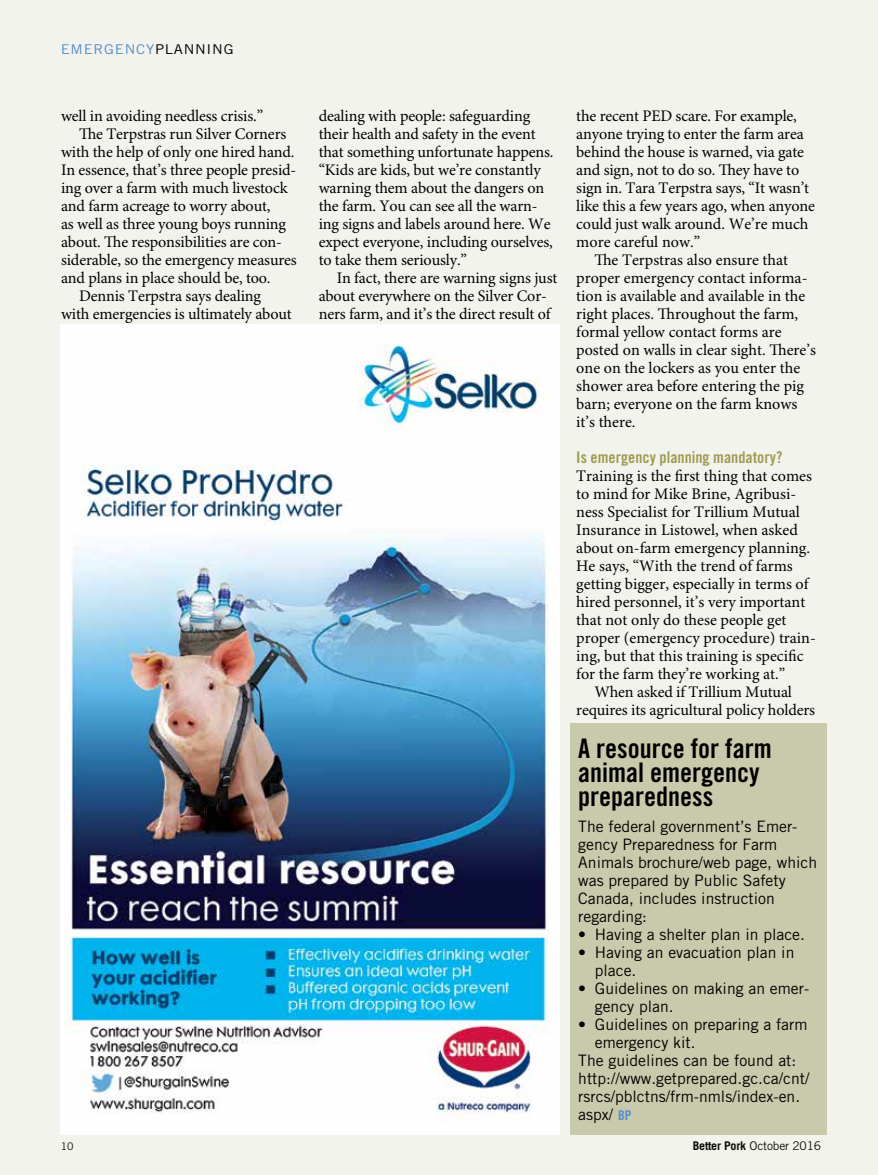
<style>
.page{position:relative;width:878px;height:1175px;background:#fff}
.page>*{position:absolute;margin:0;border:0;box-sizing:border-box;transform-origin:0 0}
.t1{font:27px/24px "Trade Gothic Bold Cond Twenty";color:#000}
.t2{font:16.2px/18px "Minion Pro";letter-spacing:-.01em;color:#000}
.t3{font:16.2px "Trade Gothic Bold Cond Twenty";color:#9d9c53}
.t4{font:15.75px/18px "Trade Gothic";color:#000}
.t5{font:13.5px "Trade Gothic";letter-spacing:.05em;color:#558ecb;scale:1.1 1}
.t6{font:12px "Trade Gothic";letter-spacing:-.015em;color:#000}
.t7{font:10.5px "Trade Gothic";color:#000}
.s1{color:#000}
.s2{font-family:"Trade Gothic Bold Cond Twenty";font-size:13.5px;color:#558ecb}
.s3{font-weight:700}
</style>
<div class="page">
<div style="left:0;top:0;width:878px;height:1174px;background:#f3f3ed"></div>
<img style="left:61px;top:324px;width:498px;height:810px">
<div style="left:570px;top:723px;width:256px;height:411px;background:#c9c9ab"></div>
<p class="t5" style="left:61px;top:41px;width:159px">EMERGENCY<span class="s1">PLANNING</span></p>
<p class="t2" style="left:61px;top:108px;width:204px">well in avoiding needless crisis.”</p>
<p class="t2" style="left:79px;top:126px;width:209px">The Terpstras run Silver Corners</p>
<p class="t2" style="left:61px;top:144px;width:235px">with the help of only one hired hand.</p>
<p class="t2" style="left:61px;top:162px;width:237px">In essence, that’s three people presid-</p>
<p class="t2" style="left:61px;top:180px;width:228px">ing over a farm with much livestock</p>
<p class="t2" style="left:61px;top:198px;width:211px">and farm acreage to worry about,</p>
<p class="t2" style="left:61px;top:216px;width:226px">as well as three young boys running</p>
<p class="t2" style="left:61px;top:234px;width:222px">about. The responsibilities are con-</p>
<p class="t2" style="left:61px;top:252px;width:237px">siderable, so the emergency measures</p>
<p class="t2" style="left:61px;top:270px;width:211px">and plans in place should be, too.</p>
<p class="t2" style="left:79px;top:288px;width:183px">Dennis Terpstra says dealing</p>
<p class="t2" style="left:61px;top:306px;width:232px">with emergencies is ultimately about</p>
<p class="t2" style="left:318px;top:108px;width:236px">dealing with people: safeguarding their health and safety in the event that something unfortunate happens. “Kids are kids, but we’re constantly warning them about the dangers on the farm. You can see all the warn&shy;ing signs and labels around here. We expect everyone, including ourselves, to take them seriously.”</p>
<p class="t2" style="left:318px;top:269px;width:240px;text-indent:18px">In fact, there are warning signs just about everywhere on the Silver Cor&shy;ners farm, and it’s the direct result of</p>
<p class="t2" style="left:576px;top:107px;width:222px">the recent PED scare. For example,</p>
<p class="t2" style="left:576px;top:125px;width:229px">anyone trying to enter the farm area</p>
<p class="t2" style="left:576px;top:143px;width:229px">behind the house is warned, via gate</p>
<p class="t2" style="left:576px;top:161px;width:224px">and sign, not to do so. They have to</p>
<p class="t2" style="left:576px;top:179px;width:234px">sign in. Tara Terpstra says, “It wasn’t</p>
<p class="t2" style="left:576px;top:197px;width:240px">like this a few years ago, when anyone</p>
<p class="t2" style="left:576px;top:215px;width:234px">could just walk around. We’re much</p>
<p class="t2" style="left:576px;top:233px;width:125px">more careful now.”</p>
<p class="t2" style="left:594px;top:251px;width:195px">The Terpstras also ensure that</p>
<p class="t2" style="left:576px;top:269px;width:233px">proper emergency contact informa-</p>
<p class="t2" style="left:576px;top:287px;width:230px">tion is available and available in the</p>
<p class="t2" style="left:576px;top:305px;width:223px">right places. Throughout the farm,</p>
<p class="t2" style="left:576px;top:323px;width:207px">formal yellow contact forms are</p>
<p class="t2" style="left:576px;top:341px;width:241px">posted on walls in clear sight. There’s</p>
<p class="t2" style="left:576px;top:359px;width:225px">one on the lockers as you enter the</p>
<p class="t2" style="left:576px;top:377px;width:229px">shower area before entering the pig</p>
<p class="t2" style="left:576px;top:395px;width:222px">barn; everyone on the farm knows</p>
<p class="t2" style="left:576px;top:413px;width:61px">it’s there.</p>
<p class="t3" style="left:576px;top:447px;width:207px">Is emergency planning mandatory?</p>
<p class="t2" style="left:576px;top:467px;width:241px">Training is the first thing that comes to mind for Mike Brine, Agribusi&shy;ness Specialist for Trillium Mutual Insurance in Listowel, when asked about on-farm emergency planning.<br>He says, “With the trend of farms getting bigger, especially in terms of hired personnel, it’s very important that not only do these people get proper (emergency procedure) train&shy;ing, but that this training is specific for the farm they’re working at.”</p>
<p class="t2" style="left:576px;top:683px;width:240px;text-align:center">When asked if Trillium Mutual requires its agricultural policy holders</p>
<h1 class="t1" style="left:578px;top:735px;width:195px">A resource for farm animal emergency preparedness</h1>
<p class="t4" style="left:578px;top:817px;width:240px">The federal government’s Emer&shy;gency Preparedness for Farm<br>Animals brochure/web page, which was prepared by Public Safety<br>Canada, includes instruction regarding:</p>
<p class="t4" style="left:578px;top:925px;width:228px">• Having a shelter plan in place.</p>
<p class="t4" style="left:594px;top:943px;width:201px;text-indent:-17px">• Having an evacuation plan in place.</p>
<p class="t4" style="left:594px;top:979px;width:216px;text-indent:-17px">• Guidelines on making an emer&shy;gency plan.</p>
<p class="t4" style="left:578px;top:1015px;width:231px">• Guidelines on preparing a farm</p>
<p class="t4" style="left:594px;top:1033px;width:102px">emergency kit.</p>
<p class="t4" style="left:578px;top:1051px;width:219px">The guidelines can be found at:</p>
<p class="t4" style="left:578px;top:1069px;width:233px">http://www.getprepared.gc.ca/cnt/</p>
<p class="t4" style="left:578px;top:1087px;width:223px">rsrcs/pblctns/frm-nmls/index-en.</p>
<p class="t4" style="left:578px;top:1105px;width:55px">aspx/ <span class="s2">BP</span></p>
<p class="t7" style="left:61px;top:1139px;width:14px">10</p>
<p class="t6" style="left:692px;top:1138px;width:130px"><span class="s3">Better Pork</span> October 2016</p>
</div>
